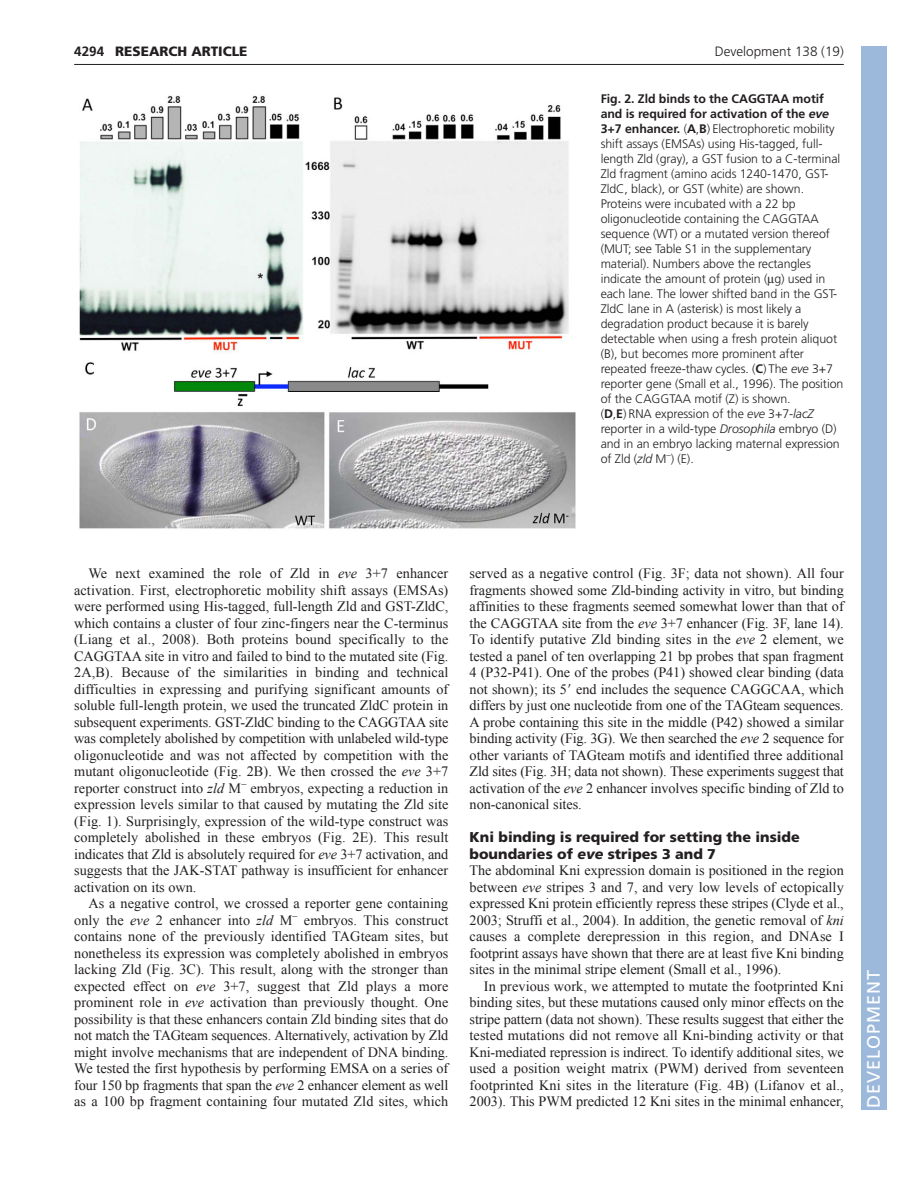
<style>
.page{position:relative;width:918px;height:1188px;background:#fff}
.page>*{position:absolute;margin:0;border:0;box-sizing:border-box;transform-origin:0 0}
.t1{font:18px "Frutiger LT Std";letter-spacing:.055em;color:#fff}
.t2{font:14.25px/16.5px "Times New Roman";letter-spacing:-.005em;color:#231f20;text-align:justify}
.t3{font:900 14.25px/16.5px "Frutiger LT Std";color:#231f20}
.t4{font:300 13.5px "Frutiger LT Std";color:#231f20}
.t5{font:900 13.5px "Frutiger LT Std";color:#231f20}
.t6{font:700 13.5px "Frutiger LT Std";color:#231f20}
.t7{font:300 12.3px/15px "Frutiger LT Std";letter-spacing:-.005em;color:#231f20}
.s1{font-weight:700}
.s2{font-weight:700;font-style:italic}
.s3{font-style:italic}
.s4{font-family:"Mathematical Pi One"}
</style>
<div class="page">
<hr style="left:74px;top:64px;width:770px;height:1px;background:#231f20">
<img style="left:79px;top:95px;width:497px;height:434px">
<div style="left:861px;top:46px;width:25px;height:1064px;background:#9cb9db"></div>
<p class="t6" style="left:74px;top:46px;width:32px">4294</p>
<p class="t5" style="left:115px;top:46px;width:134px">RESEARCH ARTICLE</p>
<p class="t4" style="left:715px;top:46px;width:131px">Development 138 (19)</p>
<p class="t7" style="left:601px;top:92px;width:244px"><span class="s1">Fig. 2. Zld binds to the CAGGTAA motif and is required for activation of the</span> <span class="s2">eve </span><span class="s1">3+7 enhancer.</span> (<span class="s1">A</span>,<span class="s1">B</span>) Electrophoretic mobility shift assays (EMSAs) using His-tagged, full&shy;length Zld (gray), a GST fusion to a C-terminal Zld fragment (amino acids 1240-1470, GST-ZldC, black), or GST (white) are shown.<br>Proteins were incubated with a 22 bp oligonucleotide containing the CAGGTAA sequence (WT) or a mutated version thereof (MUT; see Table S1 in the supplementary material). Numbers above the rectangles indicate the amount of protein ( g) used in each lane. The lower shifted band in the GST-ZldC lane in A (asterisk) is most likely a degradation product because it is barely detectable when using a fresh protein aliquot (B), but becomes more prominent after repeated freeze-thaw cycles. (<span class="s1">C</span>) The <span class="s3">eve</span> 3+7 reporter gene (Small et al., 1996). The position of the CAGGTAA motif (Z) is shown.<br>(<span class="s1">D</span>,<span class="s1">E</span>) RNA expression of the <span class="s3">eve</span> 3+7-<span class="s3">lacZ </span>reporter in a wild-type <span class="s3">Drosophila</span> embryo (D) and in an embryo lacking maternal expression of Zld (<span class="s3">zld</span> M<sup>–</sup>) (E).</p>
<p class="t2" style="left:74px;top:565px;width:376px;text-indent:14px">We next examined the role of Zld in <span class="s3">eve</span> 3+7 enhancer activation. First, electrophoretic mobility shift assays (EMSAs) were performed using His-tagged, full-length Zld and GST-ZldC, which contains a cluster of four zinc-fingers near the C-terminus (Liang et al., 2008). Both proteins bound specifically to the CAGGTAA site in vitro and failed to bind to the mutated site (Fig.<br>2A,B). Because of the similarities in binding and technical difficulties in expressing and purifying significant amounts of soluble full-length protein, we used the truncated ZldC protein in subsequent experiments. GST-ZldC binding to the CAGGTAA site was completely abolished by competition with unlabeled wild-type oligonucleotide and was not affected by competition with the mutant oligonucleotide (Fig. 2B). We then crossed the <span class="s3">eve</span> 3+7 reporter construct into <span class="s3">zld</span> M<sup>–</sup> embryos, expecting a reduction in expression levels similar to that caused by mutating the Zld site (Fig. 1). Surprisingly, expression of the wild-type construct was completely abolished in these embryos (Fig. 2E). This result indicates that Zld is absolutely required for <span class="s3">eve</span> 3+7 activation, and suggests that the JAK-STAT pathway is insufficient for enhancer activation on its own.</p>
<p class="t2" style="left:74px;top:895px;width:376px;text-indent:14px">As a negative control, we crossed a reporter gene containing only the <span class="s3">eve</span> 2 enhancer into <span class="s3">zld</span> M<sup>–</sup> embryos. This construct contains none of the previously identified TAGteam sites, but nonetheless its expression was completely abolished in embryos lacking Zld (Fig. 3C). This result, along with the stronger than expected effect on <span class="s3">eve</span> 3+7, suggest that Zld plays a more prominent role in <span class="s3">eve</span> activation than previously thought. One possibility is that these enhancers contain Zld binding sites that do not match the TAGteam sequences. Alternatively, activation by Zld might involve mechanisms that are independent of DNA binding.<br>We tested the first hypothesis by performing EMSA on a series of four 150 bp fragments that span the <span class="s3">eve</span> 2 enhancer element as well as a 100 bp fragment containing four mutated Zld sites, which</p>
<p class="t2" style="left:470px;top:565px;width:376px">served as a negative control (Fig. 3F; data not shown). All four fragments showed some Zld-binding activity in vitro, but binding affinities to these fragments seemed somewhat lower than that of the CAGGTAA site from the <span class="s3">eve</span> 3+7 enhancer (Fig. 3F, lane 14).<br>To identify putative Zld binding sites in the <span class="s3">eve</span> 2 element, we tested a panel of ten overlapping 21 bp probes that span fragment 4 (P32-P41). One of the probes (P41) showed clear binding (data not shown); its 5<span class="s4">-</span> end includes the sequence CAGGCAA, which differs by just one nucleotide from one of the TAGteam sequences.<br>A probe containing this site in the middle (P42) showed a similar binding activity (Fig. 3G). We then searched the <span class="s3">eve</span> 2 sequence for other variants of TAGteam motifs and identified three additional Zld sites (Fig. 3H; data not shown). These experiments suggest that activation of the <span class="s3">eve</span> 2 enhancer involves specific binding of Zld to non-canonical sites.</p>
<p class="t3" style="left:470px;top:830px;width:332px">Kni binding is required for setting the inside boundaries of <span class="s3">eve</span> stripes 3 and 7</p>
<p class="t2" style="left:470px;top:862px;width:376px">The abdominal Kni expression domain is positioned in the region between <span class="s3">eve</span> stripes 3 and 7, and very low levels of ectopically expressed Kni protein efficiently repress these stripes (Clyde et al., 2003; Struffi et al., 2004). In addition, the genetic removal of <span class="s3">kni </span>causes a complete derepression in this region, and DNAse I footprint assays have shown that there are at least five Kni binding sites in the minimal stripe element (Small et al., 1996).</p>
<p class="t2" style="left:470px;top:978px;width:376px;text-indent:14px">In previous work, we attempted to mutate the footprinted Kni binding sites, but these mutations caused only minor effects on the stripe pattern (data not shown). These results suggest that either the tested mutations did not remove all Kni-binding activity or that Kni-mediated repression is indirect. To identify additional sites, we used a position weight matrix (PWM) derived from seventeen footprinted Kni sites in the literature (Fig. 4B) (Lifanov et al., 2003). This PWM predicted 12 Kni sites in the minimal enhancer,</p>
<p class="t1" style="left:863px;top:1108px;width:140px;rotate:-90deg">DEVELOPMENT</p>
</div>
